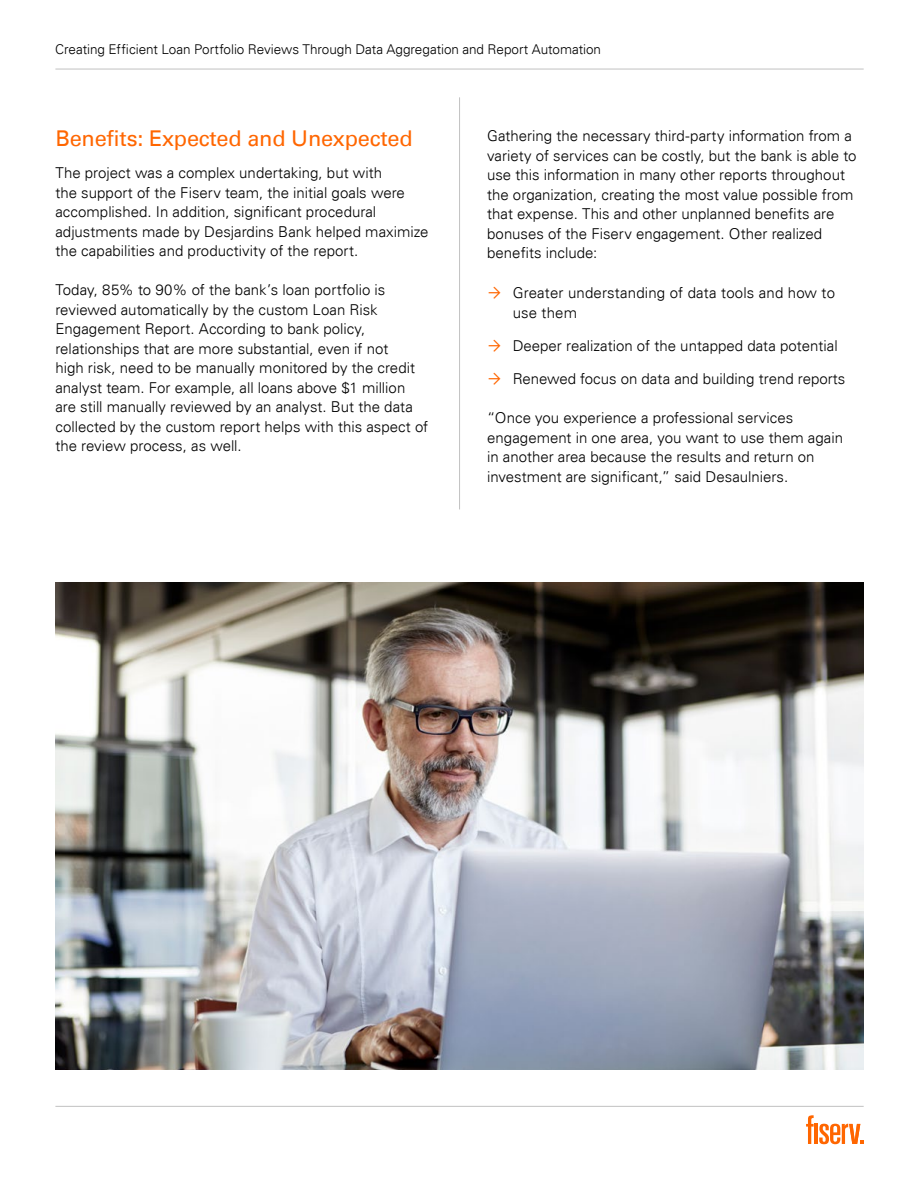
<style>
.page{position:relative;width:919px;height:1187px;background:#fff}
.page>*{position:absolute;margin:0;border:0;box-sizing:border-box;transform-origin:0 0}
.t1{font:21.75px "Univers For Fiserv 55";letter-spacing:-.01em;color:#f60}
.t2{font:300 15px/19.5px "Univers For Fiserv 45";color:#000}
.t3{font:300 13.5px "Univers For Fiserv 45";letter-spacing:-.005em;color:#000}
</style>
<div class="page">
<svg style="left:819px;top:1123px;width:44px;height:21px"></svg>
<hr style="left:814px;top:1123px;width:3px;height:20px;background:#f60">
<svg style="left:806px;top:1115px;width:7px;height:28px"></svg>
<hr style="left:55px;top:1105px;width:808px;height:1px;background:#c2c2c2">
<hr style="left:55px;top:69px;width:808px;height:1px;background:#c2c2c2">
<hr style="left:459px;top:97px;width:1px;height:412px;background:#c2c2c2">
<img style="left:55px;top:582px;width:808px;height:487px">
<p class="t3" style="left:55px;top:41px;width:547px">Creating Efficient Loan Portfolio Reviews Through Data Aggregation and Report Automation</p>
<h1 class="t1" style="left:55px;top:125px;width:359px">Benefits: Expected and Unexpected</h1>
<p class="t2" style="left:55px;top:163px;width:374px">The project was a complex undertaking, but with<br>the support of the Fiserv team, the initial goals were accomplished. In addition, significant procedural adjustments made by Desjardins Bank helped maximize the capabilities and productivity of the report.</p>
<p class="t2" style="left:55px;top:280px;width:374px">Today, 85% to 90% of the bank’s loan portfolio is reviewed automatically by the custom Loan Risk Engagement Report. According to bank policy, relationships that are more substantial, even if not<br>high risk, need to be manually monitored by the credit analyst team. For example, all loans above $1 million are still manually reviewed by an analyst. But the data collected by the custom report helps with this aspect of the review process, as well.</p>
<p class="t2" style="left:487px;top:126px;width:371px">Gathering the necessary third-party information from a variety of services can be costly, but the bank is able to use this information in many other reports throughout the organization, creating the most value possible from that expense. This and other unplanned benefits are bonuses of the Fiserv engagement. Other realized benefits include:</p>
<p class="t2" style="left:512px;top:282px;width:324px;line-height:20.2px">Greater understanding of data tools and how to use them</p>
<p class="t2" style="left:512px;top:336px;width:326px">Deeper realization of the untapped data potential</p>
<p class="t2" style="left:512px;top:369px;width:334px">Renewed focus on data and building trend reports</p>
<p class="t2" style="left:487px;top:408px;width:357px">“Once you experience a professional services engagement in one area, you want to use them again in another area because the results and return on investment are significant,” said Desaulniers.</p>
</div>
